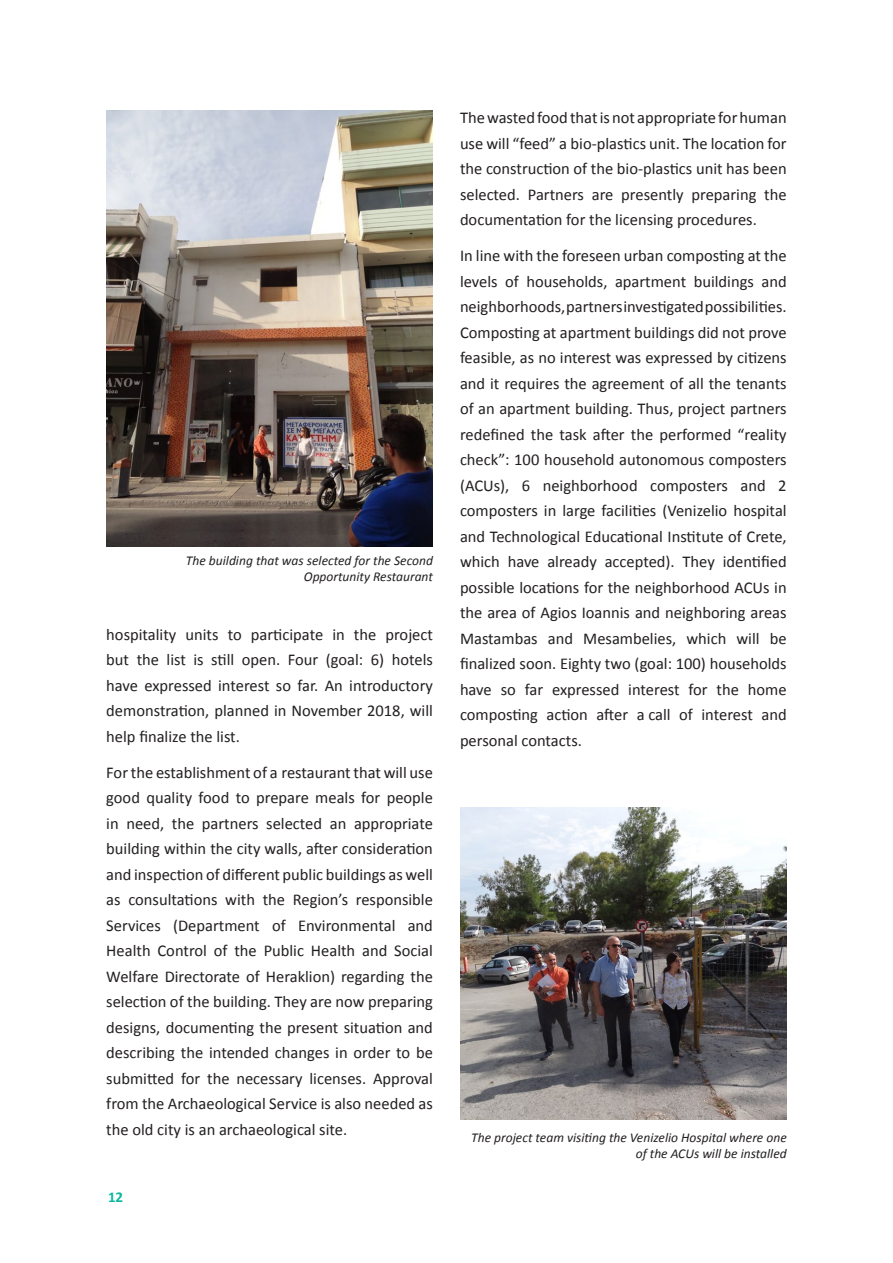
<style>
.page{position:relative;width:893px;height:1263px;background:#fff}
.page>*{position:absolute;margin:0;border:0;box-sizing:border-box;transform-origin:0 0}
.Para{font:16.5px/25.5px "Calibri";color:#231f20;text-align:justify}
.t1{font:700 15px "Calibri";color:#09b89d}
.FigureCaption{font:italic 13.5px/16.2px "Calibri";color:#231f20;text-align:right}
</style>
<div class="page">
<img style="left:106px;top:111px;width:327px;height:435px">
<img style="left:460px;top:807px;width:327px;height:312px">
<p class="FigureCaption" style="left:186px;top:552px;width:249px">The building that was selected for the Second<br>Opportunity Restaurant</p>
<p class="Para" style="left:106px;top:621px;width:328px">hospitality units to participate in the project but the list is still open. Four (goal: 6) hotels have expressed interest so far. An introductory demonstration, planned in November 2018, will help finalize the list.</p>
<p class="Para" style="left:106px;top:759px;width:328px">For the establishment of a restaurant that will use good quality food to prepare meals for people in need, the partners selected an appropriate building within the city walls, after consideration and inspection of different public buildings as well as consultations with the Region’s responsible Services (Department of Environmental and Health Control of the Public Health and Social Welfare Directorate of Heraklion) regarding the selection of the building. They are now preparing designs, documenting the present situation and describing the intended changes in order to be submitted for the necessary licenses. Approval from the Archaeological Service is also needed as the old city is an archaeological site.</p>
<p class="t1" style="left:108px;top:1186px;width:17px">12</p>
<p class="Para" style="left:460px;top:105px;width:328px">The wasted food that is not appropriate for human use will “feed” a bio-plastics unit. The location for the construction of the bio-plastics unit has been selected. Partners are presently preparing the documentation for the licensing procedures.</p>
<p class="Para" style="left:460px;top:243px;width:328px">In line with the foreseen urban composting at the levels of households, apartment buildings and neighborhoods,partnersinvestigatedpossibilities.<br>Composting at apartment buildings did not prove feasible, as no interest was expressed by citizens and it requires the agreement of all the tenants of an apartment building. Thus, project partners redefined the task after the performed “reality check”: 100 household autonomous composters (ACUs), 6 neighborhood composters and 2 composters in large facilities (Venizelio hospital and Technological Educational Institute of Crete, which have already accepted). They identified possible locations for the neighborhood ACUs in the area of Agios Ioannis and neighboring areas Mastambas and Mesambelies, which will be finalized soon. Eighty two (goal: 100) households have so far expressed interest for the home composting action after a call of interest and personal contacts.</p>
<p class="FigureCaption" style="left:471px;top:1129px;width:317px">The project team visiting the Venizelio Hospital where one of the ACUs will be installed</p>
</div>
